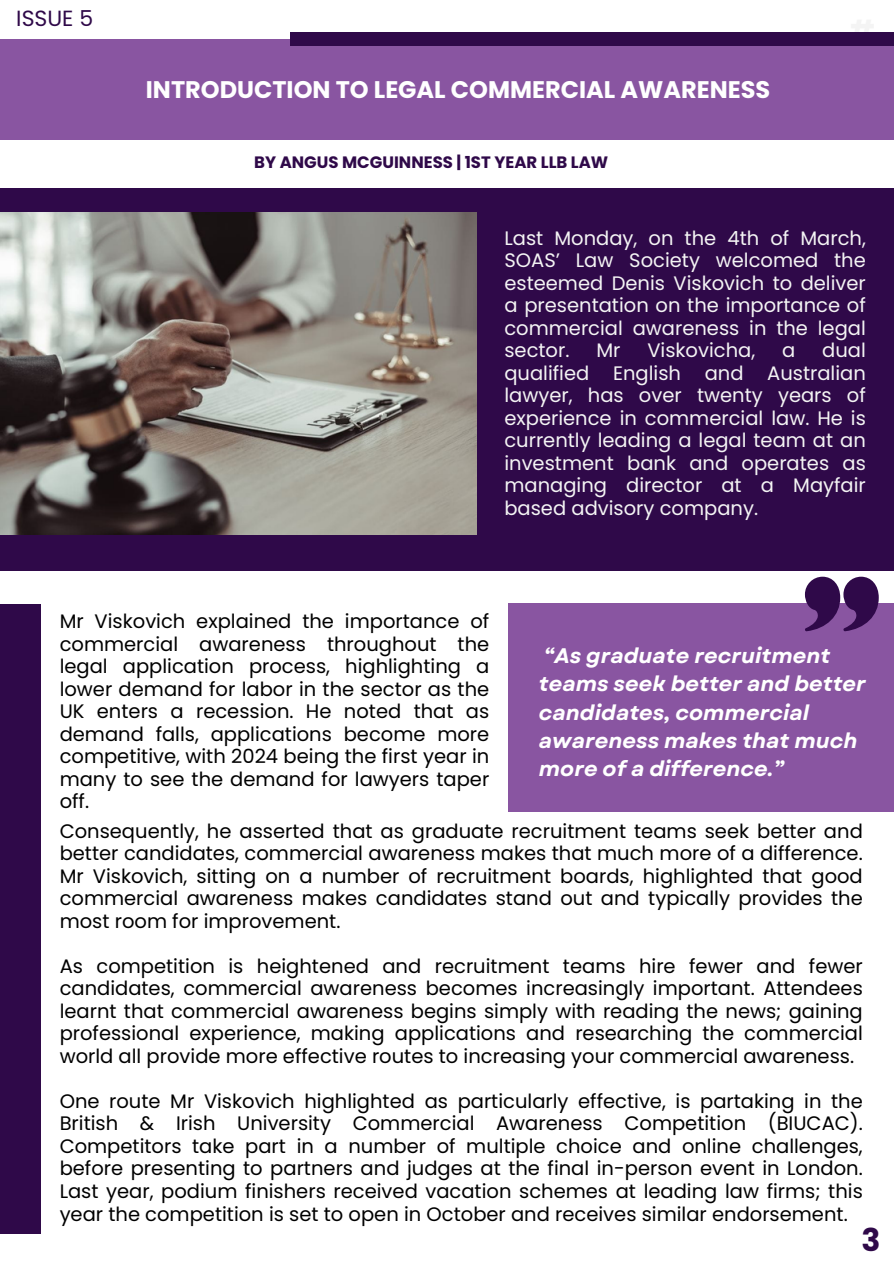
<style>
.page{position:relative;width:894px;height:1264px;background:#fff}
.page>*{position:absolute;margin:0;border:0;box-sizing:border-box;transform-origin:0 0}
.t1{font:700 31.35px "Poppins";color:#2f0949}
.t2{font:700 24px "Poppins";color:#fff}
.t3{font:21.9px "Poppins";color:#2f0949}
.t4{font:italic 700 21px/28.3px "Garet";color:#fff}
.t5{font:19.5px/22.5px "Poppins";color:#000;text-align:justify}
.t6{font:19.5px/22.5px "Poppins";color:#f4f4f4;text-align:justify}
.t7{font:700 16.5px "Poppins";color:#2f0949}
</style>
<div class="page">
<div style="left:0;top:188px;width:893px;height:382px;background:#2f0949"></div>
<div style="left:0;top:39px;width:893px;height:100px;background:#8955a1"></div>
<div style="left:290px;top:32px;width:603px;height:14px;background:#2f0949"></div>
<img style="left:0;top:213px;width:476px;height:322px">
<div style="left:508px;top:603px;width:385px;height:209px;background:#8955a1"></div>
<svg style="left:804px;top:576px;width:74px;height:55px"></svg>
<div style="left:0;top:604px;width:40px;height:629px;background:#2f0949"></div>
<h4 class="t3" style="left:16px;top:3px;width:78px">ISSUE 5</h4>
<p class="t2" style="left:146px;top:73px;width:625px">INTRODUCTION TO LEGAL COMMERCIAL AWARENESS</p>
<h4 class="t7" style="left:254px;top:151px;width:355px">BY ANGUS MCGUINNESS | 1ST YEAR LLB LAW</h4>
<h1 class="t6" style="left:504px;top:226px;width:363px">Last Monday, on the 4th of March, SOAS’ Law Society welcomed the esteemed Denis Viskovich to deliver a presentation on the importance of commercial awareness in the legal sector.</h1>
<h1 class="t6" style="left:596px;top:339px;width:26px">Mr</h1>
<h1 class="t6" style="left:647px;top:339px;width:109px">Viskovicha,</h1>
<h1 class="t6" style="left:781px;top:339px;width:15px">a</h1>
<h1 class="t6" style="left:504px;top:339px;width:363px;text-indent:318px">dual qualified English and Australian lawyer, has over twenty years of experience in commercial law. He is currently leading a legal team at an investment bank and operates as managing director at a Mayfair based advisory company.</h1>
<p class="t5" style="left:60px;top:610px;width:431px">Mr Viskovich explained the importance of commercial awareness throughout the legal application process, highlighting a lower demand for labor in the sector as the UK enters a recession. He noted that as demand falls, applications become more competitive, with 2024 being the first year in many to see the demand for lawyers taper off.</p>
<h3 class="t5" style="left:60px;top:819px;width:804px">Consequently, he asserted that as graduate recruitment teams seek better and better candidates, commercial awareness makes that much more of a difference.<br>Mr Viskovich, sitting on a number of recruitment boards, highlighted that good commercial awareness makes candidates stand out and typically provides the most room for improvement.</h3>
<h4 class="t5" style="left:60px;top:954px;width:804px">As competition is heightened and recruitment teams hire fewer and fewer candidates, commercial awareness becomes increasingly important. Attendees learnt that commercial awareness begins simply with reading the news; gaining professional experience, making applications and researching the commercial world all provide more effective routes to increasing your commercial awareness.</h4>
<h4 class="t5" style="left:60px;top:1089px;width:804px">One route Mr Viskovich highlighted as particularly effective, is partaking in the British &amp; Irish University Commercial Awareness Competition (BIUCAC).<br>Competitors take part in a number of multiple choice and online challenges, before presenting to partners and judges at the final in-person event in London.<br>Last year, podium finishers received vacation schemes at leading law firms; this year the competition is set to open in October and receives similar endorsement.</h4>
<p class="t4" style="left:538px;top:641px;width:328px">“As graduate recruitment teams seek better and better candidates, commercial awareness makes that much more of a difference.”</p>
<h4 class="t1" style="left:861px;top:1217px;width:21px">3</h4>
</div>
